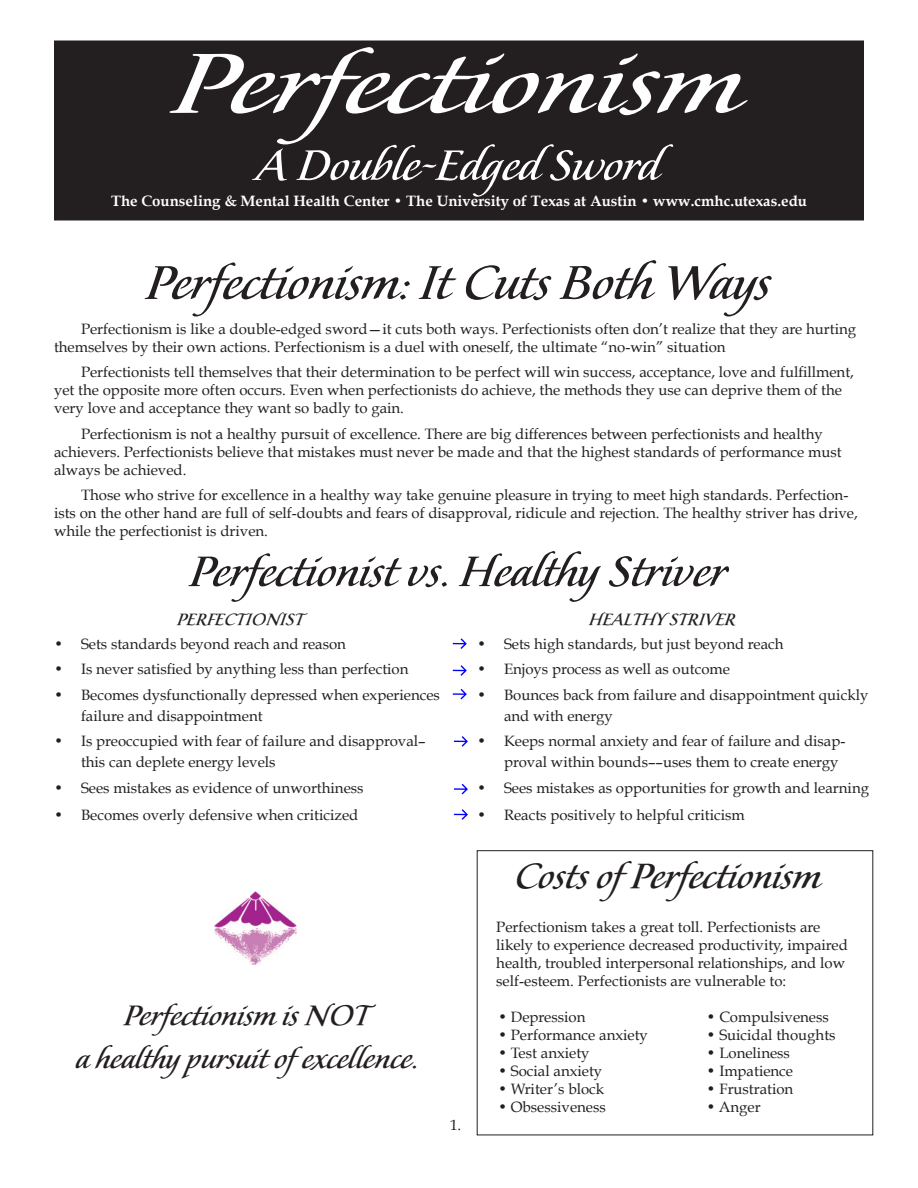
<style>
.page{position:relative;width:918px;height:1188px;background:#fff}
.page>*{position:absolute;margin:0;border:0;box-sizing:border-box;transform-origin:0 0}
.Body_text{font:108px "Florens LP";color:#fff;scale:1.25 1}
.Subhead_3{font:60px "Florens LP";color:#231f20}
.Subhead_3-2{font:54px "Florens LP";color:#231f20}
.Subhead_1{font:54px "Florens LP";color:#fff}
.Subhead_1-2{font:45px "Florens LP";color:#231f20}
.Subhead_3-3{font:36px "Florens LP";color:#231f20}
.Subhead_4{font:21px "Florens LP";color:#231f20}
.Body_text-2{font:15px/18px "Book Antiqua";color:#231f20}
.Body_text-3{font:700 15px "Book Antiqua";color:#fff}
</style>
<div class="page">
<div style="left:55px;top:41px;width:808px;height:179px;background:#231f20"></div>
<div style="left:54px;top:40px;width:810px;height:180px;border:2px solid #231f20"></div>
<svg style="left:453px;top:638px;width:14px;height:11px"></svg>
<svg style="left:453px;top:665px;width:14px;height:11px"></svg>
<svg style="left:453px;top:689px;width:14px;height:11px"></svg>
<svg style="left:454px;top:736px;width:14px;height:11px"></svg>
<svg style="left:454px;top:784px;width:14px;height:10px"></svg>
<svg style="left:454px;top:809px;width:14px;height:11px"></svg>
<img style="left:215px;top:891px;width:81px;height:73px">
<p class="Body_text" style="left:174px;top:29px;width:457px">Perfectionism</p>
<p class="Subhead_1" style="left:258px;top:138px;width:404px">A Double-Edged Sword</p>
<p class="Body_text-3" style="left:111px;top:192px;width:697px">The Counseling &amp; Mental Health Center • The University of Texas at Austin • www.cmhc.utexas.edu</p>
<p class="Subhead_3" style="left:147px;top:253px;width:626px">Perfectionism: It Cuts Both Ways</p>
<p class="Body_text-2" style="left:54px;top:320px;width:804px;text-indent:27px">Perfectionism is like a double-edged sword—it cuts both ways. Perfectionists often don’t realize that they are hurting themselves by their own actions. Perfectionism is a duel with oneself, the ultimate “no-win” situation</p>
<p class="Body_text-2" style="left:54px;top:363px;width:802px;text-indent:27px">Perfectionists tell themselves that their determination to be perfect will win success, acceptance, love and fulfillment, yet the opposite more often occurs. Even when perfectionists do achieve, the methods they use can deprive them of the very love and acceptance they want so badly to gain.</p>
<p class="Body_text-2" style="left:54px;top:425px;width:789px;text-indent:27px">Perfectionism is not a healthy pursuit of excellence. There are big differences between perfectionists and healthy achievers. Perfectionists believe that mistakes must never be made and that the highest standards of performance must always be achieved.</p>
<p class="Body_text-2" style="left:54px;top:486px;width:805px;text-indent:27px">Those who strive for excellence in a healthy way take genuine pleasure in trying to meet high standards. Perfection&shy;ists on the other hand are full of self-doubts and fears of disapproval, ridicule and rejection. The healthy striver has drive, while the perfectionist is driven.</p>
<p class="Subhead_3-2" style="left:190px;top:544px;width:539px">Perfectionist vs. Healthy Striver</p>
<p class="Subhead_4" style="left:177px;top:609px;width:128px">PERFECTIONIST</p>
<p class="Subhead_4" style="left:589px;top:609px;width:148px">HEALTHY STRIVER</p>
<p class="Body_text-2" style="left:54px;top:631px;width:11px;line-height:25.5px;text-align:justify">• • •</p>
<p class="Body_text-2" style="left:54px;top:732px;width:11px">•</p>
<p class="Body_text-2" style="left:54px;top:774px;width:11px;line-height:27px">• •</p>
<p class="Body_text-2" style="left:81px;top:635px;width:267px">Sets standards beyond reach and reason</p>
<p class="Body_text-2" style="left:81px;top:660px;width:329px">Is never satisfied by anything less than perfection</p>
<p class="Body_text-2" style="left:81px;top:684px;width:360px;line-height:21px">Becomes dysfunctionally depressed when experiences failure and disappointment</p>
<p class="Body_text-2" style="left:81px;top:731px;width:346px;line-height:21px">Is preoccupied with fear of failure and disapproval– this can deplete energy levels</p>
<p class="Body_text-2" style="left:81px;top:779px;width:284px">Sees mistakes as evidence of unworthiness</p>
<p class="Body_text-2" style="left:81px;top:806px;width:279px">Becomes overly defensive when criticized</p>
<p class="Body_text-2" style="left:477px;top:631px;width:11px;line-height:25.5px;text-align:justify">• • •</p>
<p class="Body_text-2" style="left:477px;top:732px;width:11px">•</p>
<p class="Body_text-2" style="left:477px;top:774px;width:11px;line-height:27px">• •</p>
<p class="Body_text-2" style="left:504px;top:635px;width:281px">Sets high standards, but just beyond reach</p>
<p class="Body_text-2" style="left:504px;top:660px;width:228px">Enjoys process as well as outcome</p>
<p class="Body_text-2" style="left:504px;top:684px;width:366px;line-height:21px">Bounces back from failure and disappointment quickly and with energy</p>
<p class="Body_text-2" style="left:504px;top:731px;width:343px;line-height:21px">Keeps normal anxiety and fear of failure and disap&shy;proval within bounds––uses them to create energy</p>
<p class="Body_text-2" style="left:504px;top:779px;width:367px">Sees mistakes as opportunities for growth and learning</p>
<p class="Body_text-2" style="left:504px;top:806px;width:242px">Reacts positively to helpful criticism</p>
<p class="Subhead_1-2" style="left:515px;top:853px;width:308px">Costs of Perfectionism</p>
<p class="Body_text-2" style="left:496px;top:918px;width:353px">Perfectionism takes a great toll. Perfectionists are likely to experience decreased productivity, impaired health, troubled interpersonal relationships, and low self‑esteem. Perfectionists are vulnerable to:</p>
<p class="Subhead_3-3" style="left:125px;top:997px;width:247px">Perfectionism is NOT</p>
<p class="Subhead_3-3" style="left:76px;top:1040px;width:344px">a healthy pursuit of excellence.</p>
<p class="Body_text-2" style="left:498px;top:1007px;width:89px">• Depression</p>
<p class="Body_text-2" style="left:498px;top:1025px;width:151px">• Performance anxiety</p>
<p class="Body_text-2" style="left:498px;top:1043px;width:93px">• Test anxiety</p>
<p class="Body_text-2" style="left:498px;top:1061px;width:106px">• Social anxiety</p>
<p class="Body_text-2" style="left:498px;top:1079px;width:108px">• Writer’s block</p>
<p class="Body_text-2" style="left:498px;top:1097px;width:109px">• Obsessiveness</p>
<p class="Body_text-2" style="left:706px;top:1007px;width:124px">• Compulsiveness</p>
<p class="Body_text-2" style="left:706px;top:1025px;width:131px">• Suicidal thoughts</p>
<p class="Body_text-2" style="left:706px;top:1043px;width:85px">• Loneliness</p>
<p class="Body_text-2" style="left:706px;top:1061px;width:88px">• Impatience</p>
<p class="Body_text-2" style="left:706px;top:1079px;width:88px">• Frustration</p>
<p class="Body_text-2" style="left:706px;top:1097px;width:56px">• Anger</p>
<p class="Body_text-2" style="left:450px;top:1116px;width:13px">1.</p>
</div>
